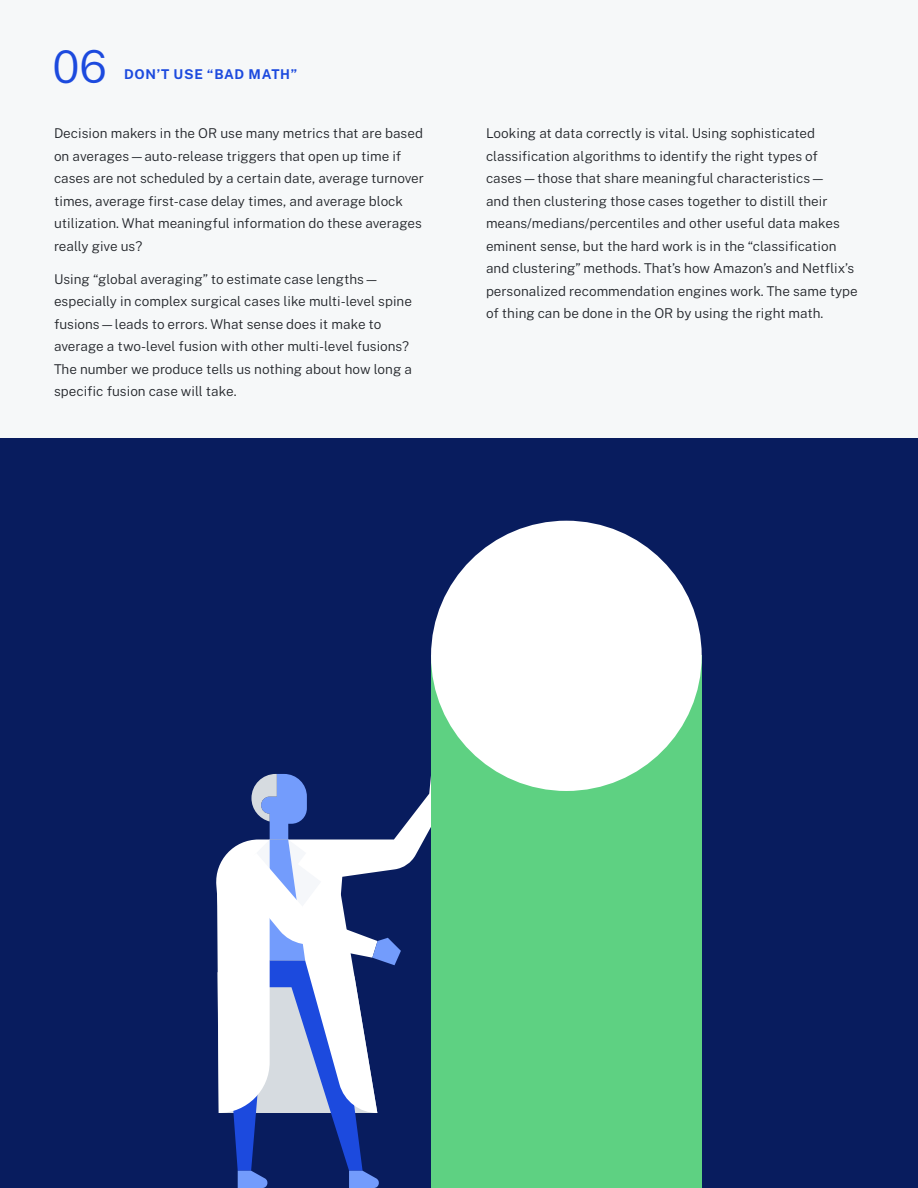
<style>
.page{position:relative;width:918px;height:1188px;background:#f6f8f9}
.page>*{position:absolute;margin:0;border:0;box-sizing:border-box;transform-origin:0 0}
.t1{font:300 45px "Public Sans";color:#1c4ade}
.t2{font:300 13.5px/22.5px "Public Sans";color:#212429}
.t3{font:700 13.5px "Public Sans";letter-spacing:.05em;color:#1c4ade}
</style>
<div class="page">
<div style="left:0;top:439px;width:918px;height:749px;background:#081c5e"></div>
<svg style="left:216px;top:776px;width:215px;height:117px"></svg>
<svg style="left:217px;top:774px;width:184px;height:414px"></svg>
<div style="left:431px;top:656px;width:271px;height:532px;background:#5ed182"></div>
<div style="left:431px;top:521px;width:271px;height:270px;background:#fff;border-radius:50%"></div>
<p class="t1" style="left:52px;top:33px;width:56px">06</p>
<p class="t3" style="left:124px;top:63px;width:175px">DON’T USE “BAD MATH”</p>
<p class="t2" style="left:54px;top:121px;width:371px">Decision makers in the OR use many metrics that are based on averages—auto-release triggers that open up time if cases are not scheduled by a certain date, average turnover times, average first-case delay times, and average block utilization. What meaningful information do these averages really give us?</p>
<p class="t2" style="left:54px;top:267px;width:360px">Using “global averaging” to estimate case lengths— especially in complex surgical cases like multi-level spine fusions—leads to errors. What sense does it make to average a two-level fusion with other multi-level fusions?<br>The number we produce tells us nothing about how long a specific fusion case will take.</p>
<p class="t2" style="left:486px;top:121px;width:373px">Looking at data correctly is vital. Using sophisticated classification algorithms to identify the right types of cases—those that share meaningful characteristics—<br>and then clustering those cases together to distill their means/medians/percentiles and other useful data makes eminent sense, but the hard work is in the “classification and clustering” methods. That’s how Amazon’s and Netflix’s personalized recommendation engines work. The same type of thing can be done in the OR by using the right math.</p>
</div>
